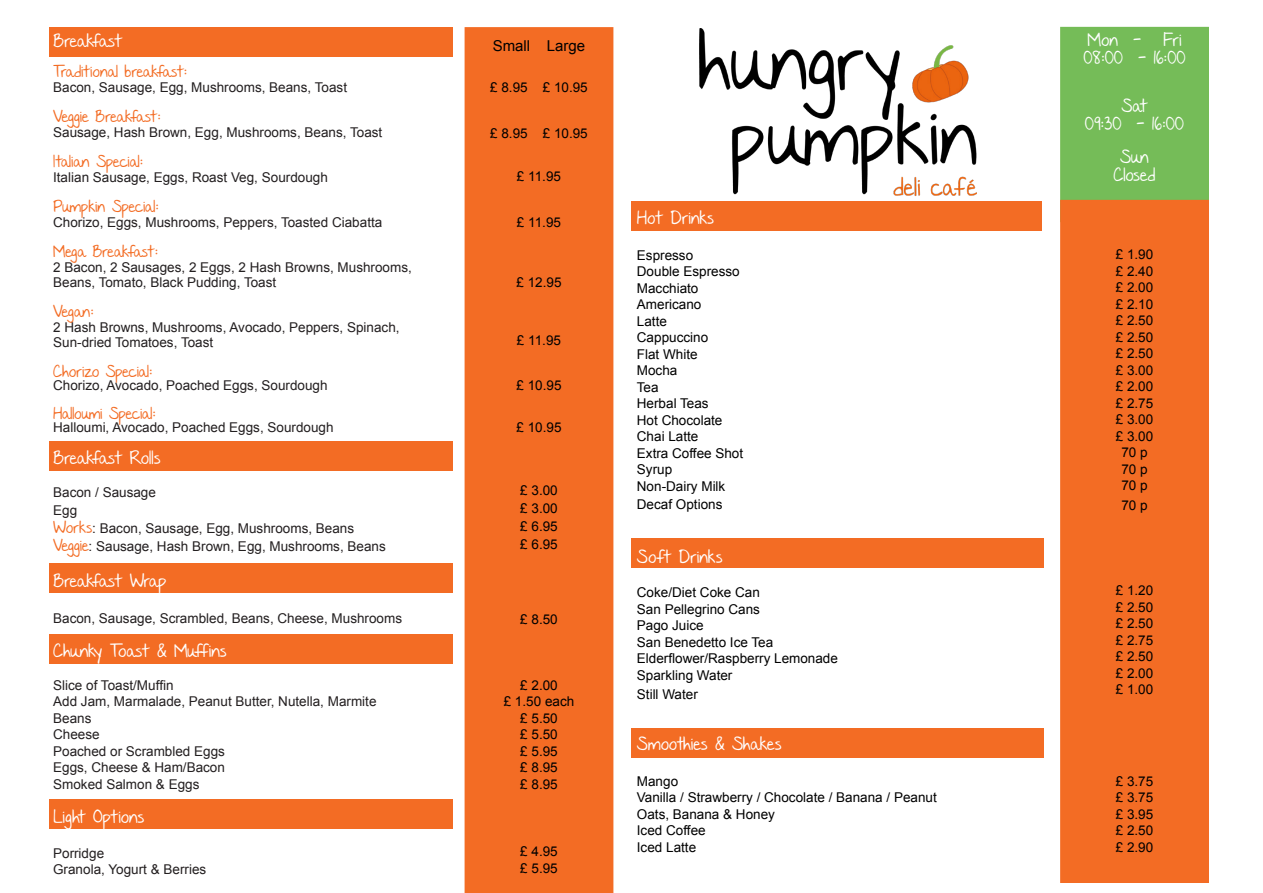
<style>
.page{position:relative;width:1263px;height:893px;background:#fff}
.page>*{position:absolute;margin:0;border:0;box-sizing:border-box;transform-origin:0 0}
.t1{font:15px "Nothing You Could Say";color:#fff}
.t2{font:15px "Nothing You Could Say";letter-spacing:-.03em;color:#fff}
.t3{font:15px "Nothing You Could Say";letter-spacing:-.02em;color:#fff}
.t4{font:15px "Arial";color:#000}
.t5{font:13.5px/15px "Arial";color:#231f20}
.t6{font:13.5px "Arial";color:#000}
.t7{font:13.5px "Nothing You Could Say";letter-spacing:-.015em;color:#f36c24}
.s1{font-family:"Nothing You Could Say";color:#f36c24}
</style>
<div class="page">
<div style="left:49px;top:441px;width:404px;height:30px;background:#f36c24"></div>
<div style="left:49px;top:563px;width:404px;height:30px;background:#f36c24"></div>
<div style="left:49px;top:634px;width:404px;height:30px;background:#f36c24"></div>
<div style="left:49px;top:799px;width:404px;height:30px;background:#f36c24"></div>
<div style="left:49px;top:27px;width:404px;height:29px;background:#f36c24"></div>
<div style="left:631px;top:201px;width:411px;height:30px;background:#f36c24"></div>
<div style="left:631px;top:538px;width:413px;height:30px;background:#f36c24"></div>
<div style="left:631px;top:728px;width:413px;height:30px;background:#f36c24"></div>
<div style="left:465px;top:28px;width:148px;height:864px;background:#f36c24"></div>
<div style="left:1061px;top:28px;width:147px;height:193px;background:#75bc58"></div>
<div style="left:1060px;top:27px;width:149px;height:195px;border:2px solid #75bc56"></div>
<div style="left:1061px;top:201px;width:147px;height:681px;background:#f36c24"></div>
<div style="left:1060px;top:200px;width:149px;height:683px;border:2px solid #f36c24"></div>
<img style="left:699px;top:28px;width:277px;height:168px">
<p class="t1" style="left:53px;top:29px;width:71px">Breakfast</p>
<p class="t7" style="left:53px;top:61px;width:136px">Traditional breakfast:</p>
<p class="t5" style="left:53px;top:80px;width:295px">Bacon, Sausage, Egg, Mushrooms, Beans, Toast</p>
<p class="t7" style="left:53px;top:106px;width:109px">Veggie Breakfast:</p>
<p class="t5" style="left:53px;top:125px;width:331px">Sausage, Hash Brown, Egg, Mushrooms, Beans, Toast</p>
<p class="t7" style="left:53px;top:151px;width:92px">Italian Special:</p>
<p class="t5" style="left:53px;top:170px;width:276px">Italian Sausage, Eggs, Roast Veg, Sourdough</p>
<p class="t7" style="left:53px;top:196px;width:107px">Pumpkin Special:</p>
<p class="t5" style="left:53px;top:215px;width:331px">Chorizo, Eggs, Mushrooms, Peppers, Toasted Ciabatta</p>
<p class="t7" style="left:53px;top:241px;width:106px">Mega Breakfast:</p>
<p class="t5" style="left:53px;top:260px;width:360px">2 Bacon, 2 Sausages, 2 Eggs, 2 Hash Browns, Mushrooms,<br>Beans, Tomato, Black Pudding, Toast</p>
<p class="t7" style="left:53px;top:301px;width:42px">Vegan:</p>
<p class="t5" style="left:53px;top:320px;width:348px">2 Hash Browns, Mushrooms, Avocado, Peppers, Spinach,</p>
<p class="t5" style="left:53px;top:335px;width:162px">Sun-dried Tomatoes, Toast</p>
<p class="t7" style="left:53px;top:361px;width:101px">Chorizo Special:</p>
<p class="t5" style="left:53px;top:378px;width:276px">Chorizo, Avocado, Poached Eggs, Sourdough</p>
<p class="t7" style="left:53px;top:403px;width:104px">Halloumi Special:</p>
<p class="t5" style="left:53px;top:420px;width:282px">Halloumi, Avocado, Poached Eggs, Sourdough</p>
<p class="t1" style="left:53px;top:446px;width:109px">Breakfast Rolls</p>
<p class="t5" style="left:53px;top:485px;width:104px">Bacon / Sausage</p>
<p class="t5" style="left:53px;top:503px;width:26px">Egg</p>
<p class="t5" style="left:53px;top:521px;width:303px"><span class="s1">Works</span>: Bacon, Sausage, Egg, Mushrooms, Beans</p>
<p class="t5" style="left:53px;top:539px;width:334px"><span class="s1">Veggie</span>: Sausage, Hash Brown, Egg, Mushrooms, Beans</p>
<p class="t3" style="left:53px;top:569px;width:115px">Breakfast Wrap</p>
<p class="t5" style="left:53px;top:611px;width:350px">Bacon, Sausage, Scrambled, Beans, Cheese, Mushrooms</p>
<p class="t2" style="left:53px;top:639px;width:175px">Chunky Toast &amp; Muffins</p>
<p class="t5" style="left:53px;top:678px;width:122px">Slice of Toast/Muffin</p>
<p class="t5" style="left:53px;top:694px;width:325px">Add Jam, Marmalade, Peanut Butter, Nutella, Marmite</p>
<p class="t5" style="left:53px;top:711px;width:40px">Beans</p>
<p class="t5" style="left:53px;top:727px;width:48px">Cheese</p>
<p class="t5" style="left:53px;top:744px;width:173px">Poached or Scrambled Eggs</p>
<p class="t5" style="left:53px;top:760px;width:173px">Eggs, Cheese &amp; Ham/Bacon</p>
<p class="t5" style="left:53px;top:777px;width:148px">Smoked Salmon &amp; Eggs</p>
<p class="t1" style="left:53px;top:805px;width:93px">Light Options</p>
<p class="t5" style="left:53px;top:845px;width:53px">Porridge</p>
<p class="t5" style="left:53px;top:862px;width:155px">Granola, Yogurt &amp; Berries</p>
<p class="t4" style="left:493px;top:36px;width:94px">Small Large</p>
<p class="t6" style="left:490px;top:78px;width:99px">£ 8.95 £ 10.95</p>
<p class="t6" style="left:490px;top:124px;width:99px">£ 8.95 £ 10.95</p>
<p class="t6" style="left:517px;top:168px;width:46px">£ 11.95</p>
<p class="t6" style="left:517px;top:214px;width:46px">£ 11.95</p>
<p class="t6" style="left:516px;top:273px;width:47px">£ 12.95</p>
<p class="t6" style="left:517px;top:332px;width:46px">£ 11.95</p>
<p class="t6" style="left:516px;top:377px;width:47px">£ 10.95</p>
<p class="t6" style="left:516px;top:419px;width:47px">£ 10.95</p>
<p class="t6" style="left:520px;top:482px;width:39px">£ 3.00</p>
<p class="t6" style="left:520px;top:500px;width:39px">£ 3.00</p>
<p class="t6" style="left:520px;top:518px;width:39px">£ 6.95</p>
<p class="t6" style="left:520px;top:536px;width:39px">£ 6.95</p>
<p class="t6" style="left:520px;top:610px;width:39px">£ 8.50</p>
<p class="t6" style="left:520px;top:676px;width:39px">£ 2.00</p>
<p class="t6" style="left:504px;top:693px;width:72px">£ 1.50 each</p>
<p class="t6" style="left:520px;top:709px;width:39px">£ 5.50</p>
<p class="t6" style="left:520px;top:726px;width:39px">£ 5.50</p>
<p class="t6" style="left:520px;top:742px;width:39px">£ 5.95</p>
<p class="t6" style="left:520px;top:759px;width:39px">£ 8.95</p>
<p class="t6" style="left:520px;top:775px;width:39px">£ 8.95</p>
<p class="t6" style="left:520px;top:843px;width:39px">£ 4.95</p>
<p class="t6" style="left:520px;top:859px;width:39px">£ 5.95</p>
<p class="t1" style="left:637px;top:206px;width:79px">Hot Drinks</p>
<p class="t6" style="left:637px;top:246px;width:58px">Espresso</p>
<p class="t6" style="left:637px;top:263px;width:104px">Double Espresso</p>
<p class="t6" style="left:637px;top:279px;width:63px">Macchiato</p>
<p class="t6" style="left:637px;top:296px;width:66px">Americano</p>
<p class="t6" style="left:637px;top:312px;width:32px">Latte</p>
<p class="t6" style="left:637px;top:329px;width:73px">Cappuccino</p>
<p class="t6" style="left:637px;top:345px;width:62px">Flat White</p>
<p class="t6" style="left:637px;top:362px;width:42px">Mocha</p>
<p class="t6" style="left:637px;top:378px;width:23px">Tea</p>
<p class="t6" style="left:637px;top:395px;width:73px">Herbal Teas</p>
<p class="t6" style="left:637px;top:411px;width:87px">Hot Chocolate</p>
<p class="t6" style="left:637px;top:428px;width:63px">Chai Latte</p>
<p class="t6" style="left:637px;top:444px;width:108px">Extra Coffee Shot</p>
<p class="t6" style="left:637px;top:461px;width:37px">Syrup</p>
<p class="t6" style="left:637px;top:477px;width:90px">Non-Dairy Milk</p>
<p class="t6" style="left:637px;top:495px;width:87px">Decaf Options</p>
<p class="t1" style="left:637px;top:545px;width:87px">Soft Drinks</p>
<p class="t6" style="left:637px;top:584px;width:125px">Coke/Diet Coke Can</p>
<p class="t6" style="left:637px;top:600px;width:125px">San Pellegrino Cans</p>
<p class="t6" style="left:637px;top:617px;width:68px">Pago Juice</p>
<p class="t6" style="left:637px;top:633px;width:138px">San Benedetto Ice Tea</p>
<p class="t6" style="left:637px;top:650px;width:203px">Elderflower/Raspberry Lemonade</p>
<p class="t6" style="left:637px;top:666px;width:97px">Sparkling Water</p>
<p class="t6" style="left:637px;top:686px;width:63px">Still Water</p>
<p class="t1" style="left:637px;top:732px;width:146px">Smoothies &amp; Shakes</p>
<p class="t6" style="left:637px;top:772px;width:43px">Mango</p>
<p class="t6" style="left:637px;top:789px;width:301px">Vanilla / Strawberry / Chocolate / Banana / Peanut</p>
<p class="t6" style="left:637px;top:805px;width:140px">Oats, Banana &amp; Honey</p>
<p class="t6" style="left:637px;top:822px;width:70px">Iced Coffee</p>
<p class="t6" style="left:637px;top:838px;width:61px">Iced Latte</p>
<p class="t1" style="left:1087px;top:28px;width:55px">Mon -</p>
<p class="t1" style="left:1163px;top:28px;width:20px">Fri</p>
<p class="t1" style="left:1083px;top:46px;width:104px">08:00 - 16:00</p>
<p class="t1" style="left:1121px;top:94px;width:28px">Sat</p>
<p class="t1" style="left:1085px;top:112px;width:101px">09:30 - 16:00</p>
<p class="t1" style="left:1120px;top:145px;width:31px">Sun</p>
<p class="t1" style="left:1113px;top:163px;width:43px">Closed</p>
<p class="t6" style="left:1116px;top:246px;width:39px">£ 1.90</p>
<p class="t6" style="left:1116px;top:262px;width:39px">£ 2.40</p>
<p class="t6" style="left:1116px;top:279px;width:39px">£ 2.00</p>
<p class="t6" style="left:1116px;top:295px;width:39px">£ 2.10</p>
<p class="t6" style="left:1116px;top:312px;width:39px">£ 2.50</p>
<p class="t6" style="left:1116px;top:328px;width:39px">£ 2.50</p>
<p class="t6" style="left:1116px;top:345px;width:39px">£ 2.50</p>
<p class="t6" style="left:1116px;top:361px;width:39px">£ 3.00</p>
<p class="t6" style="left:1116px;top:378px;width:39px">£ 2.00</p>
<p class="t6" style="left:1116px;top:394px;width:39px">£ 2.75</p>
<p class="t6" style="left:1116px;top:411px;width:39px">£ 3.00</p>
<p class="t6" style="left:1116px;top:427px;width:39px">£ 3.00</p>
<p class="t6" style="left:1121px;top:444px;width:28px">70 p</p>
<p class="t6" style="left:1121px;top:460px;width:28px">70 p</p>
<p class="t6" style="left:1121px;top:477px;width:28px">70 p</p>
<p class="t6" style="left:1121px;top:496px;width:28px">70 p</p>
<p class="t6" style="left:1116px;top:582px;width:39px">£ 1.20</p>
<p class="t6" style="left:1116px;top:598px;width:39px">£ 2.50</p>
<p class="t6" style="left:1116px;top:615px;width:39px">£ 2.50</p>
<p class="t6" style="left:1116px;top:631px;width:39px">£ 2.75</p>
<p class="t6" style="left:1116px;top:648px;width:39px">£ 2.50</p>
<p class="t6" style="left:1116px;top:664px;width:39px">£ 2.00</p>
<p class="t6" style="left:1116px;top:681px;width:39px">£ 1.00</p>
<p class="t6" style="left:1116px;top:772px;width:39px">£ 3.75</p>
<p class="t6" style="left:1116px;top:789px;width:39px">£ 3.75</p>
<p class="t6" style="left:1116px;top:805px;width:39px">£ 3.95</p>
<p class="t6" style="left:1116px;top:822px;width:39px">£ 2.50</p>
<p class="t6" style="left:1116px;top:838px;width:39px">£ 2.90</p>
</div>
